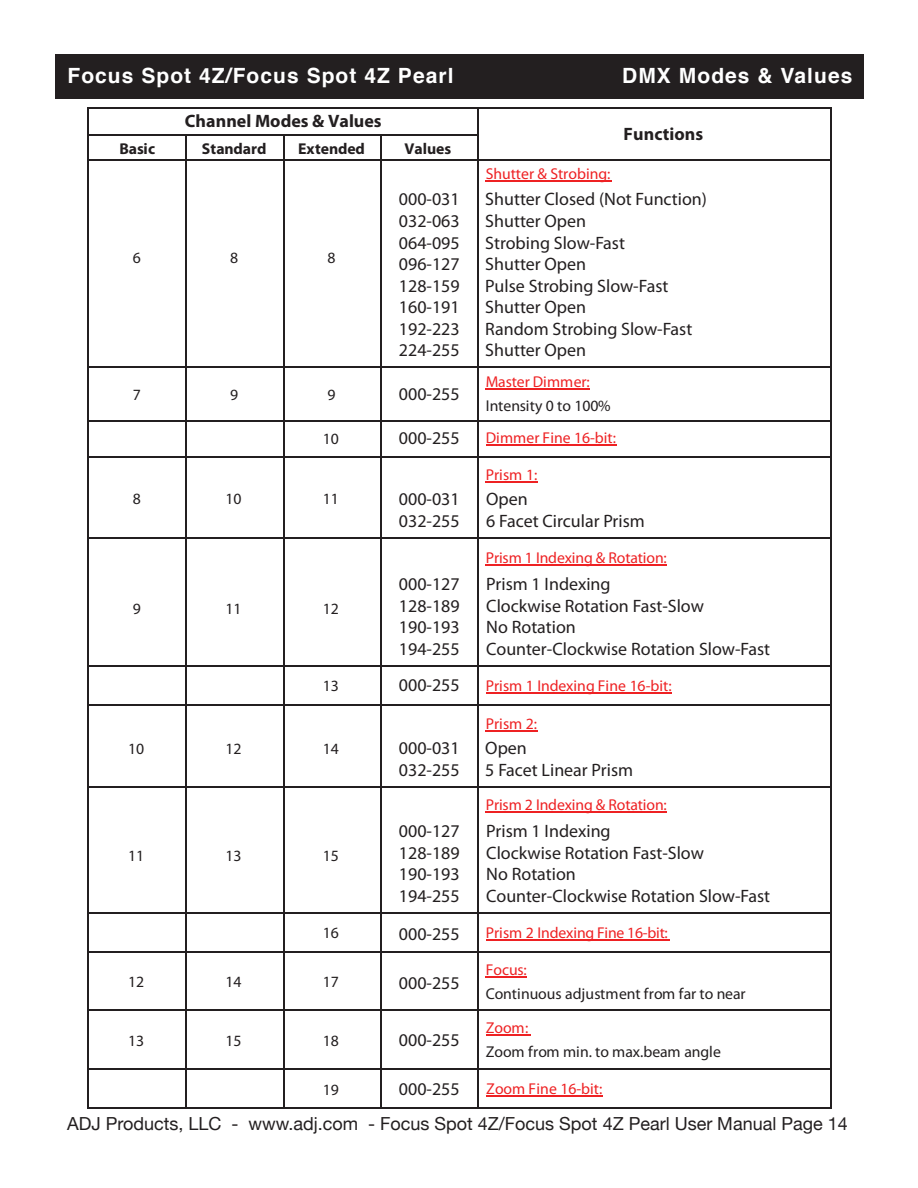
<style>
.page{position:relative;width:918px;height:1188px;background:#fff}
.page>*{position:absolute;margin:0;border:0;box-sizing:border-box;transform-origin:0 0}
.t1{font:700 21px "Helvetica";letter-spacing:.05em;color:#fff}
.t2{font:18px/21.6px "Myriad Pro";color:#231f20}
.t3{font:18px "Helvetica Neue";color:#231f20}
.t4{font:700 18px "Myriad Pro";letter-spacing:.005em;color:#231f20}
.t5{font:15.75px "Myriad Pro";letter-spacing:-.01em;color:#ee2123}
.t6{font:15.75px/23.5px "Myriad Pro";letter-spacing:-.01em;color:#231f20}
.t7{font:700 15.75px "Myriad Pro";letter-spacing:-.01em;color:#231f20}
.s1{color:#ee2123}
</style>
<div class="page">
<div style="left:55px;top:54px;width:809px;height:44px;background:#231f20"></div>
<hr style="left:89px;top:160px;width:96px;height:1px;background:#231f20">
<hr style="left:186px;top:160px;width:96px;height:1px;background:#231f20">
<hr style="left:284px;top:160px;width:95px;height:1px;background:#231f20">
<hr style="left:381px;top:160px;width:96px;height:1px;background:#231f20">
<hr style="left:478px;top:160px;width:352px;height:1px;background:#231f20">
<hr style="left:486px;top:181px;width:126px;height:1px;background:#ee2123">
<hr style="left:486px;top:389px;width:104px;height:1px;background:#ee2123">
<hr style="left:486px;top:444px;width:130px;height:2px;background:#ee2123">
<hr style="left:486px;top:481px;width:52px;height:1px;background:#ee2123">
<hr style="left:486px;top:565px;width:181px;height:1px;background:#ee2123">
<hr style="left:486px;top:692px;width:185px;height:2px;background:#ee2123">
<hr style="left:486px;top:730px;width:52px;height:2px;background:#ee2123">
<hr style="left:87px;top:107px;width:2px;height:1001px;background:#231f20">
<hr style="left:830px;top:107px;width:2px;height:1001px;background:#231f20">
<hr style="left:477px;top:108px;width:1px;height:1000px;background:#231f20">
<hr style="left:186px;top:134px;width:1px;height:974px;background:#231f20">
<hr style="left:283px;top:134px;width:1px;height:974px;background:#231f20">
<hr style="left:380px;top:134px;width:2px;height:974px;background:#231f20">
<hr style="left:486px;top:976px;width:41px;height:2px;background:#ee2123">
<hr style="left:486px;top:1035px;width:44px;height:1px;background:#ee2123">
<hr style="left:87px;top:367px;width:743px;height:1px;background:#231f20">
<hr style="left:89px;top:420px;width:741px;height:2px;background:#231f20">
<hr style="left:89px;top:456px;width:741px;height:2px;background:#231f20">
<hr style="left:89px;top:537px;width:741px;height:1px;background:#231f20">
<hr style="left:89px;top:665px;width:741px;height:2px;background:#231f20">
<hr style="left:89px;top:704px;width:741px;height:1px;background:#231f20">
<hr style="left:89px;top:786px;width:741px;height:2px;background:#231f20">
<hr style="left:87px;top:912px;width:745px;height:2px;background:#231f20">
<hr style="left:88px;top:951px;width:742px;height:2px;background:#231f20">
<hr style="left:88px;top:1009px;width:742px;height:2px;background:#231f20">
<hr style="left:88px;top:1068px;width:742px;height:1px;background:#231f20">
<hr style="left:89px;top:1107px;width:742px;height:2px;background:#231f20">
<hr style="left:88px;top:107px;width:388px;height:2px;background:#231f20">
<hr style="left:478px;top:107px;width:351px;height:2px;background:#231f20">
<hr style="left:87px;top:134px;width:390px;height:2px;background:#231f20">
<hr style="left:486px;top:811px;width:181px;height:2px;background:#ee2123">
<hr style="left:486px;top:940px;width:183px;height:1px;background:#ee2123">
<hr style="left:486px;top:1095px;width:116px;height:1px;background:#ee2123">
<p class="t1" style="left:67px;top:59px;width:388px">Focus Spot 4Z/Focus Spot 4Z Pearl</p>
<p class="t1" style="left:622px;top:59px;width:232px">DMX Modes &amp; Values</p>
<p class="t4" style="left:185px;top:110px;width:198px">Channel Modes &amp; Values</p>
<p class="t4" style="left:624px;top:122px;width:81px">Functions</p>
<p class="t7" style="left:119px;top:138px;width:37px">Basic</p>
<p class="t7" style="left:202px;top:138px;width:66px">Standard</p>
<p class="t7" style="left:298px;top:138px;width:68px">Extended</p>
<p class="t7" style="left:405px;top:138px;width:48px">Values</p>
<p class="t2" style="left:399px;top:188px;width:62px;text-align:justify">000-031<br>032-063<br>064-095<br>096-127<br>128-159<br>160-191<br>192-223<br>224-255</p>
<p class="t2" style="left:485px;top:188px;width:223px">Shutter Closed (Not Function)<br>Shutter Open<br>Strobing Slow-Fast<br>Shutter Open<br>Pulse Strobing Slow-Fast<br>Shutter Open<br>Random Strobing Slow-Fast<br>Shutter Open</p>
<p class="t2" style="left:399px;top:383px;width:62px">000-255</p>
<p class="t2" style="left:399px;top:427px;width:62px">000-255</p>
<p class="t5" style="left:486px;top:164px;width:126px">Shutter &amp; Strobing:</p>
<p class="t6" style="left:133px;top:246px;width:10px">6</p>
<p class="t6" style="left:230px;top:246px;width:10px">8</p>
<p class="t6" style="left:327px;top:246px;width:10px">8</p>
<p class="t6" style="left:486px;top:370px;width:126px"><span class="s1">Master Dimmer:<br></span>Intensity 0 to 100%</p>
<p class="t6" style="left:133px;top:383px;width:10px">7</p>
<p class="t6" style="left:230px;top:383px;width:10px">9</p>
<p class="t6" style="left:327px;top:383px;width:10px">9</p>
<p class="t6" style="left:323px;top:427px;width:18px">10</p>
<p class="t5" style="left:486px;top:428px;width:132px">Dimmer Fine 16-bit:</p>
<p class="t6" style="left:133px;top:486px;width:10px">8</p>
<p class="t6" style="left:226px;top:486px;width:18px">10</p>
<p class="t6" style="left:323px;top:486px;width:18px">11</p>
<p class="t5" style="left:486px;top:465px;width:53px">Prism 1:</p>
<p class="t2" style="left:399px;top:488px;width:62px">000-031<br>032-255</p>
<p class="t2" style="left:486px;top:488px;width:160px">Open<br>6 Facet Circular Prism</p>
<p class="t5" style="left:486px;top:548px;width:183px">Prism 1 Indexing &amp; Rotation:</p>
<p class="t2" style="left:399px;top:573px;width:62px;text-align:justify">000-127<br>128-189<br>190-193<br>194-255</p>
<p class="t2" style="left:486px;top:573px;width:285px">Prism 1 Indexing<br>Clockwise Rotation Fast-Slow<br>No Rotation<br>Counter-Clockwise Rotation Slow-Fast</p>
<p class="t2" style="left:399px;top:674px;width:62px">000-255</p>
<p class="t6" style="left:133px;top:597px;width:10px">9</p>
<p class="t6" style="left:226px;top:597px;width:18px">11</p>
<p class="t6" style="left:323px;top:597px;width:18px">12</p>
<p class="t6" style="left:323px;top:673px;width:18px">13</p>
<p class="t5" style="left:486px;top:676px;width:187px">Prism 1 Indexing Fine 16-bit:</p>
<p class="t6" style="left:128px;top:737px;width:18px">10</p>
<p class="t6" style="left:226px;top:737px;width:18px">12</p>
<p class="t6" style="left:323px;top:737px;width:18px">14</p>
<p class="t6" style="left:128px;top:844px;width:18px">11</p>
<p class="t6" style="left:226px;top:844px;width:18px">13</p>
<p class="t6" style="left:323px;top:844px;width:18px">15</p>
<p class="t5" style="left:486px;top:714px;width:53px">Prism 2:</p>
<p class="t2" style="left:399px;top:737px;width:62px">000-031<br>032-255</p>
<p class="t2" style="left:485px;top:737px;width:149px">Open<br>5 Facet Linear Prism</p>
<p class="t5" style="left:486px;top:795px;width:183px">Prism 2 Indexing &amp; Rotation:</p>
<p class="t2" style="left:399px;top:820px;width:62px;text-align:justify">000-127<br>128-189<br>190-193<br>194-255</p>
<p class="t2" style="left:486px;top:820px;width:285px">Prism 1 Indexing<br>Clockwise Rotation Fast-Slow<br>No Rotation<br>Counter-Clockwise Rotation Slow-Fast</p>
<p class="t6" style="left:323px;top:921px;width:18px">16</p>
<p class="t2" style="left:399px;top:923px;width:62px">000-255</p>
<p class="t5" style="left:486px;top:923px;width:184px">Prism 2 Indexing Fine 16-bit:</p>
<p class="t2" style="left:399px;top:972px;width:62px">000-255</p>
<p class="t6" style="left:486px;top:958px;width:261px"><span class="s1">Focus:<br></span>Continuous adjustment from far to near</p>
<p class="t6" style="left:128px;top:970px;width:18px">12</p>
<p class="t6" style="left:226px;top:970px;width:18px">14</p>
<p class="t6" style="left:323px;top:970px;width:18px">17</p>
<p class="t6" style="left:128px;top:1028px;width:18px">13</p>
<p class="t6" style="left:226px;top:1028px;width:18px">15</p>
<p class="t6" style="left:323px;top:1028px;width:18px">18</p>
<p class="t2" style="left:399px;top:1029px;width:62px">000-255</p>
<p class="t6" style="left:486px;top:1015px;width:237px;line-height:24px"><span class="s1">Zoom:<br></span>Zoom from min. to max.beam angle</p>
<p class="t6" style="left:323px;top:1078px;width:18px">19</p>
<p class="t2" style="left:399px;top:1078px;width:62px">000-255</p>
<p class="t5" style="left:486px;top:1079px;width:118px">Zoom Fine 16-bit:</p>
<p class="t3" style="left:67px;top:1110px;width:782px">ADJ Products, LLC - www.adj.com - Focus Spot 4Z/Focus Spot 4Z Pearl User Manual Page 14</p>
</div>
